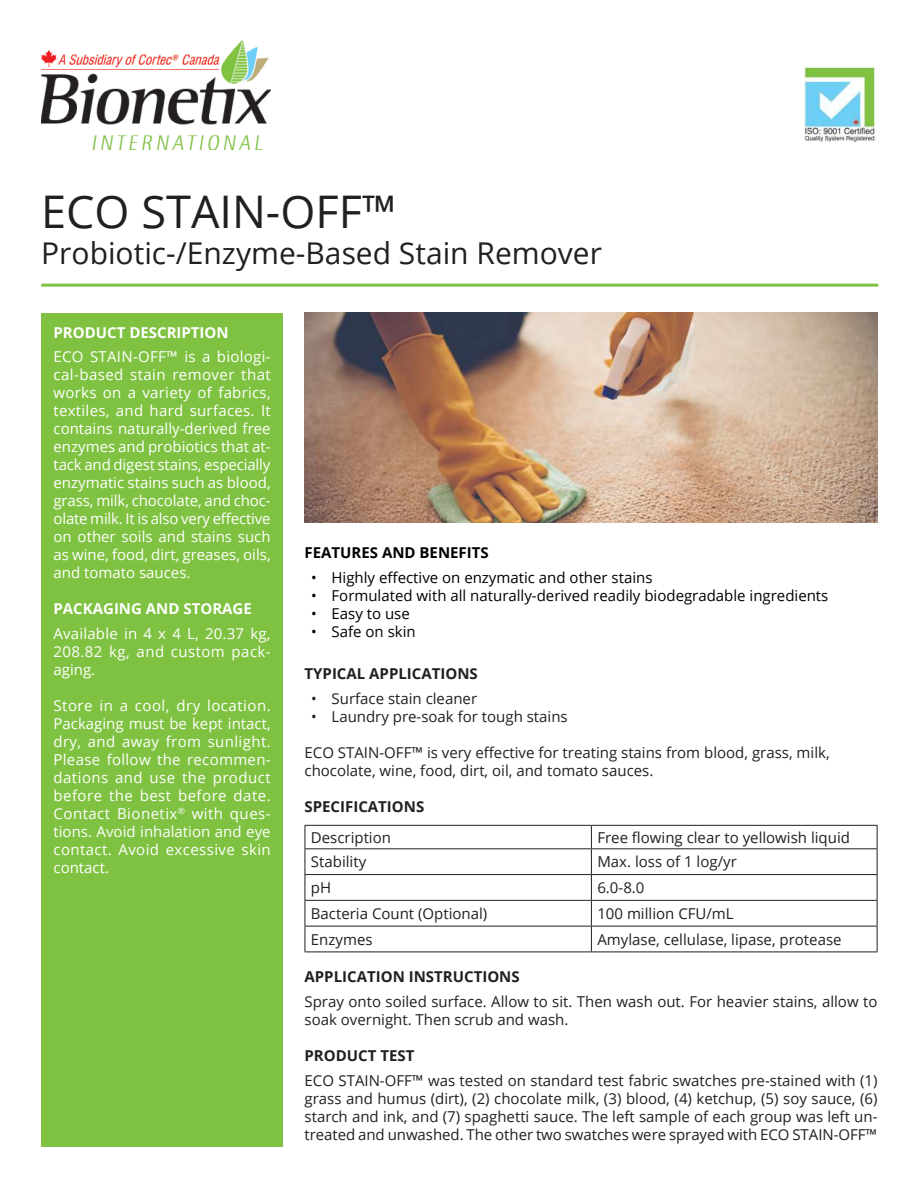
<style>
.page{position:relative;width:918px;height:1188px;background:#fff}
.page>*{position:absolute;margin:0;border:0;box-sizing:border-box;transform-origin:0 0}
.t1{font:45px "Open Sans";color:#221f1f}
.t2{font:30px "Open Sans";color:#221f1f}
.t3{font:15px/18px "Open Sans";color:#221f1f}
.t4{font:15px/18px "Open Sans";color:#fff;text-align:justify}
.t5{font:15px "Open Sans";color:#000}
.t6{font:700 15px "Open Sans";color:#221f1f}
.t7{font:700 15px "Open Sans";color:#fff}
.t8{font:700 15px "Open Sans";color:#000}
</style>
<div class="page">
<div style="left:41px;top:313px;width:242px;height:834px;background:#7fc241"></div>
<hr style="left:41px;top:284px;width:837px;height:3px;background:#7fc241">
<hr style="left:305px;top:848px;width:286px;height:1px;background:#221f1f">
<hr style="left:591px;top:848px;width:287px;height:1px;background:#221f1f">
<hr style="left:305px;top:874px;width:286px;height:1px;background:#221f1f">
<hr style="left:591px;top:874px;width:287px;height:1px;background:#221f1f">
<svg style="left:591px;top:826px;width:1px;height:126px"></svg>
<hr style="left:305px;top:825px;width:286px;height:1px;background:#221f1f">
<hr style="left:591px;top:825px;width:287px;height:1px;background:#221f1f">
<hr style="left:305px;top:900px;width:286px;height:1px;background:#221f1f">
<hr style="left:591px;top:900px;width:287px;height:1px;background:#221f1f">
<hr style="left:305px;top:926px;width:286px;height:1px;background:#221f1f">
<svg style="left:305px;top:826px;width:1px;height:126px"></svg>
<hr style="left:591px;top:926px;width:287px;height:1px;background:#221f1f">
<svg style="left:877px;top:826px;width:1px;height:126px"></svg>
<hr style="left:305px;top:952px;width:286px;height:1px;background:#221f1f">
<hr style="left:591px;top:952px;width:287px;height:1px;background:#221f1f">
<img style="left:41px;top:41px;width:230px;height:108px">
<img style="left:805px;top:67px;width:70px;height:75px">
<img style="left:305px;top:313px;width:572px;height:209px">
<h1 class="t1" style="left:41px;top:193px;width:357px">ECO STAIN-OFF™</h1>
<h2 class="t2" style="left:41px;top:241px;width:562px">Probiotic-/Enzyme-Based Stain Remover</h2>
<p class="t7" style="left:54px;top:326px;width:177px">PRODUCT DESCRIPTION</p>
<p class="t4" style="left:54px;top:349px;width:219px">ECO STAIN-OFF™ is a biologi&shy;cal-based stain remover that works on a variety of fabrics, textiles, and hard surfaces. It contains naturally-derived free enzymes and probiotics that at&shy;tack and digest stains, especially enzymatic stains such as blood, grass, milk, chocolate, and choc&shy;olate milk. It is also very effective on other soils and stains such as wine, food, dirt, greases, oils, and tomato sauces.</p>
<p class="t7" style="left:54px;top:603px;width:200px">PACKAGING AND STORAGE</p>
<p class="t4" style="left:54px;top:626px;width:219px">Available in 4 x 4 L, 20.37 kg, 208.82 kg, and custom pack&shy;aging.</p>
<p class="t4" style="left:54px;top:698px;width:219px">Store in a cool, dry location.<br>Packaging must be kept intact, dry, and away from sunlight.<br>Please follow the recommen&shy;dations and use the product before the best before date.<br>Contact Bionetix<sup>®</sup> with ques&shy;tions. Avoid inhalation and eye contact. Avoid excessive skin contact.</p>
<p class="t8" style="left:305px;top:546px;width:186px">FEATURES AND BENEFITS</p>
<p class="t5" style="left:311px;top:571px;width:343px">• Highly effective on enzymatic and other stains</p>
<p class="t5" style="left:311px;top:589px;width:519px">• Formulated with all naturally-derived readily biodegradable ingredients</p>
<p class="t5" style="left:311px;top:607px;width:100px">• Easy to use</p>
<p class="t5" style="left:311px;top:625px;width:106px">• Safe on skin</p>
<p class="t6" style="left:305px;top:668px;width:175px">TYPICAL APPLICATIONS</p>
<p class="t3" style="left:311px;top:691px;width:167px">• Surface stain cleaner</p>
<p class="t3" style="left:311px;top:709px;width:258px">• Laundry pre-soak for tough stains</p>
<p class="t3" style="left:305px;top:743px;width:527px">ECO STAIN-OFF™ is very effective for treating stains from blood, grass, milk, chocolate, wine, food, dirt, oil, and tomato sauces.</p>
<p class="t6" style="left:305px;top:801px;width:121px">SPECIFICATIONS</p>
<p class="t3" style="left:311px;top:830px;width:82px">Description</p>
<p class="t3" style="left:597px;top:828px;width:254px">Free flowing clear to yellowish liquid</p>
<p class="t3" style="left:311px;top:854px;width:57px">Stability</p>
<p class="t3" style="left:597px;top:854px;width:141px">Max. loss of 1 log/yr</p>
<p class="t3" style="left:311px;top:880px;width:22px">pH</p>
<p class="t3" style="left:597px;top:880px;width:49px">6.0-8.0</p>
<p class="t3" style="left:311px;top:906px;width:178px">Bacteria Count (Optional)</p>
<p class="t3" style="left:597px;top:906px;width:138px">100 million CFU/mL</p>
<p class="t3" style="left:311px;top:932px;width:63px">Enzymes</p>
<p class="t3" style="left:597px;top:932px;width:246px">Amylase, cellulase, lipase, protease</p>
<p class="t6" style="left:305px;top:971px;width:217px">APPLICATION INSTRUCTIONS</p>
<p class="t3" style="left:305px;top:994px;width:574px">Spray onto soiled surface. Allow to sit. Then wash out. For heavier stains, allow to soak overnight. Then scrub and wash.</p>
<p class="t6" style="left:305px;top:1050px;width:111px">PRODUCT TEST</p>
<p class="t3" style="left:305px;top:1073px;width:574px;text-align:justify">ECO STAIN-OFF™ was tested on standard test fabric swatches pre-stained with (1) grass and humus (dirt), (2) chocolate milk, (3) blood, (4) ketchup, (5) soy sauce, (6) starch and ink, and (7) spaghetti sauce. The left sample of each group was left un&shy;treated and unwashed. The other two swatches were sprayed with ECO STAIN-OFF™</p>
</div>
